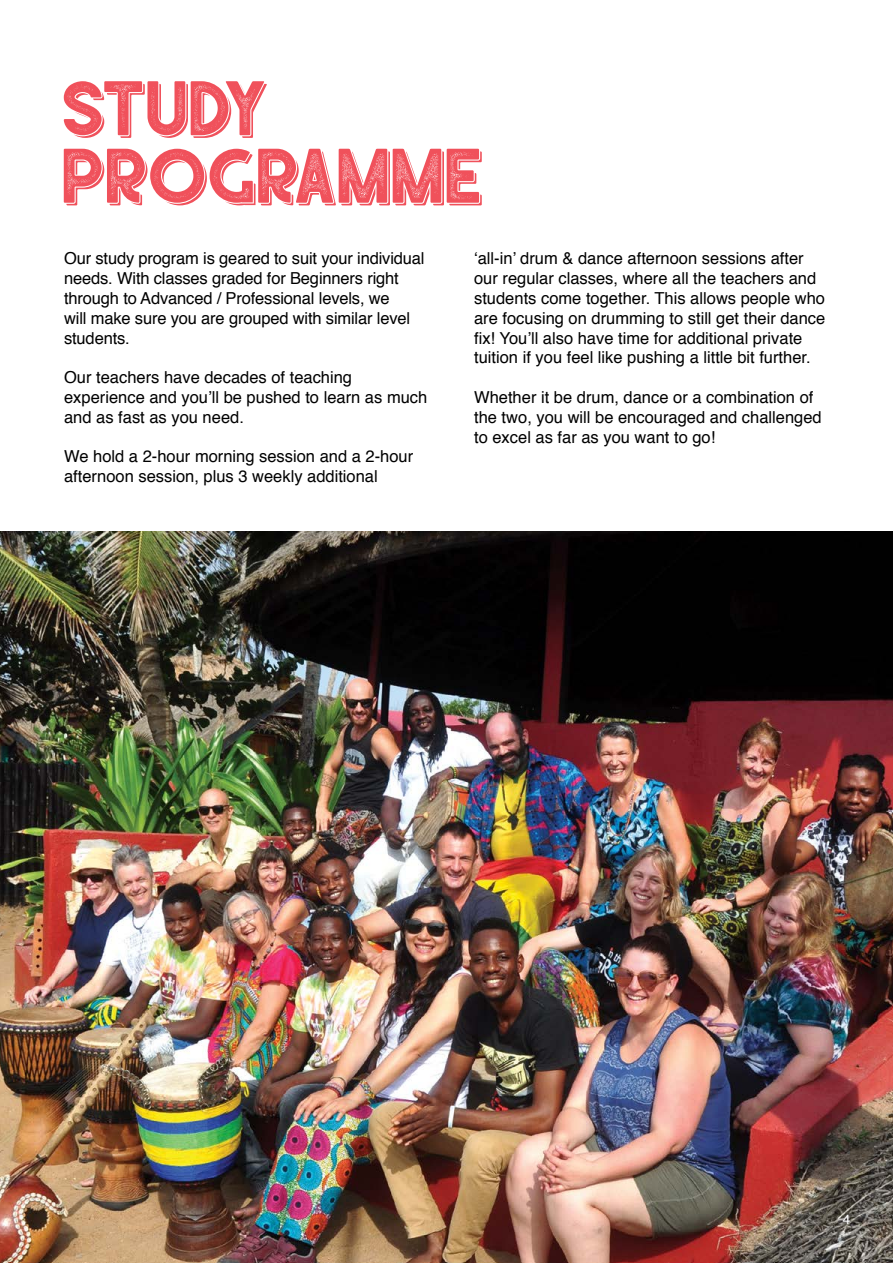
<style>
.page{position:relative;width:893px;height:1263px;background:#fff}
.page>*{position:absolute;margin:0;border:0;box-sizing:border-box;transform-origin:0 0}
.t1{font:108px "Caredrock Shadow 01";color:#f0515b}
.t2{font:16.5px/19.8px "Helvetica";color:#000}
.t3{font:13.5px "Helvetica";color:#fff}
</style>
<div class="page">
<img style="left:0;top:531px;width:893px;height:732px">
<h1 class="t1" style="left:64px;top:62px;width:207px">STUDY</h1>
<h1 class="t1" style="left:64px;top:129px;width:422px">PROGRAMME</h1>
<p class="t2" style="left:64px;top:249px;width:362px">Our study program is geared to suit your individual needs. With classes graded for Beginners right through to Advanced / Professional levels, we<br>will make sure you are grouped with similar level students.</p>
<p class="t2" style="left:64px;top:368px;width:365px">Our teachers have decades of teaching experience and you’ll be pushed to learn as much and as fast as you need.</p>
<p class="t2" style="left:64px;top:447px;width:351px">We hold a 2-hour morning session and a 2-hour afternoon session, plus 3 weekly additional</p>
<p class="t2" style="left:474px;top:249px;width:353px">‘all-in’ drum &amp; dance afternoon sessions after our regular classes, where all the teachers and students come together. This allows people who are focusing on drumming to still get their dance fix! You’ll also have time for additional private tuition if you feel like pushing a little bit further.</p>
<p class="t2" style="left:474px;top:388px;width:349px">Whether it be drum, dance or a combination of the two, you will be encouraged and challenged to excel as far as you want to go!</p>
<p class="t3" style="left:843px;top:1209px;width:9px">4</p>
</div>
